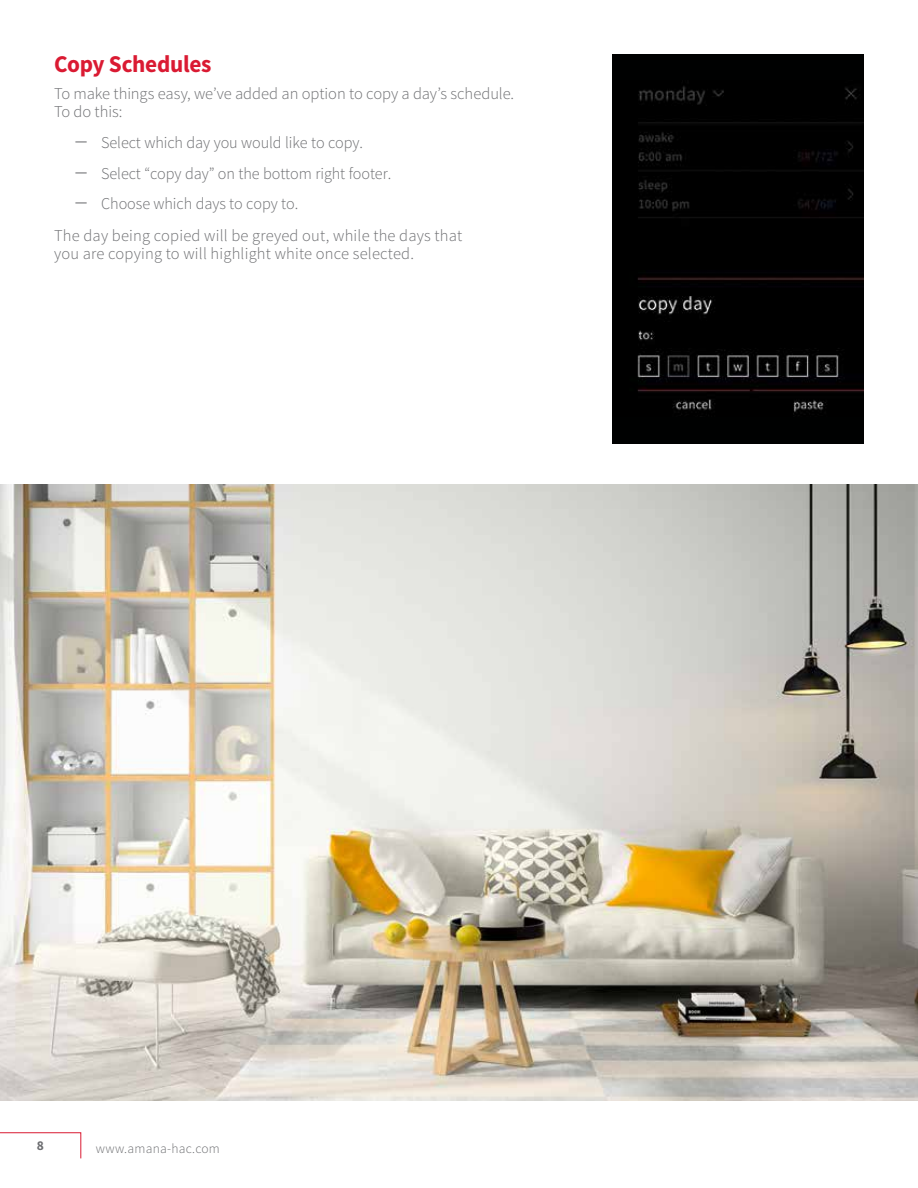
<style>
.page{position:relative;width:918px;height:1188px;background:#fff}
.page>*{position:absolute;margin:0;border:0;box-sizing:border-box;transform-origin:0 0}
.t1{font:700 24px "Source Sans Pro";letter-spacing:-.015em;color:#da1a32}
.t2{font:300 16.5px/18px "Source Sans Pro";letter-spacing:-.005em;color:#6d6e71}
.t3{font:300 13.5px "Source Sans Pro";letter-spacing:.02em;color:#6d6e71}
.t4{font:700 13.5px "Source Sans Pro";color:#6d6e71}
.s1{font-family:"DIN Pro";font-weight:400;font-size:15px}
</style>
<div class="page">
<div style="left:612px;top:54px;width:252px;height:390px;background:#000101"></div>
<img style="left:637px;top:86px;width:227px;height:328px">
<svg style="left:0;top:1132px;width:81px;height:27px"></svg>
<img style="left:0;top:485px;width:918px;height:615px">
<h1 class="t1" style="left:54px;top:49px;width:159px">Copy Schedules</h1>
<p class="t2" style="left:54px;top:85px;width:462px">To make things easy, we’ve added an option to copy a day’s schedule.<br>To do this:</p>
<p class="t2" style="left:74px;top:133px;width:290px"><span class="s1">—</span> Select which day you would like to copy.</p>
<p class="t2" style="left:74px;top:164px;width:318px"><span class="s1">—</span> Select “copy day” on the bottom right footer.</p>
<p class="t2" style="left:54px;top:188px;width:410px;line-height:31.5px;text-indent:20px"><span class="s1">—</span> Choose which days to copy to.<br>The day being copied will be greyed out, while the days that</p>
<p class="t2" style="left:54px;top:244px;width:361px">you are copying to will highlight white once selected.</p>
<p class="t4" style="left:37px;top:1137px;width:9px">8</p>
<p class="t3" style="left:96px;top:1140px;width:125px">www.amana-hac.com</p>
</div>
